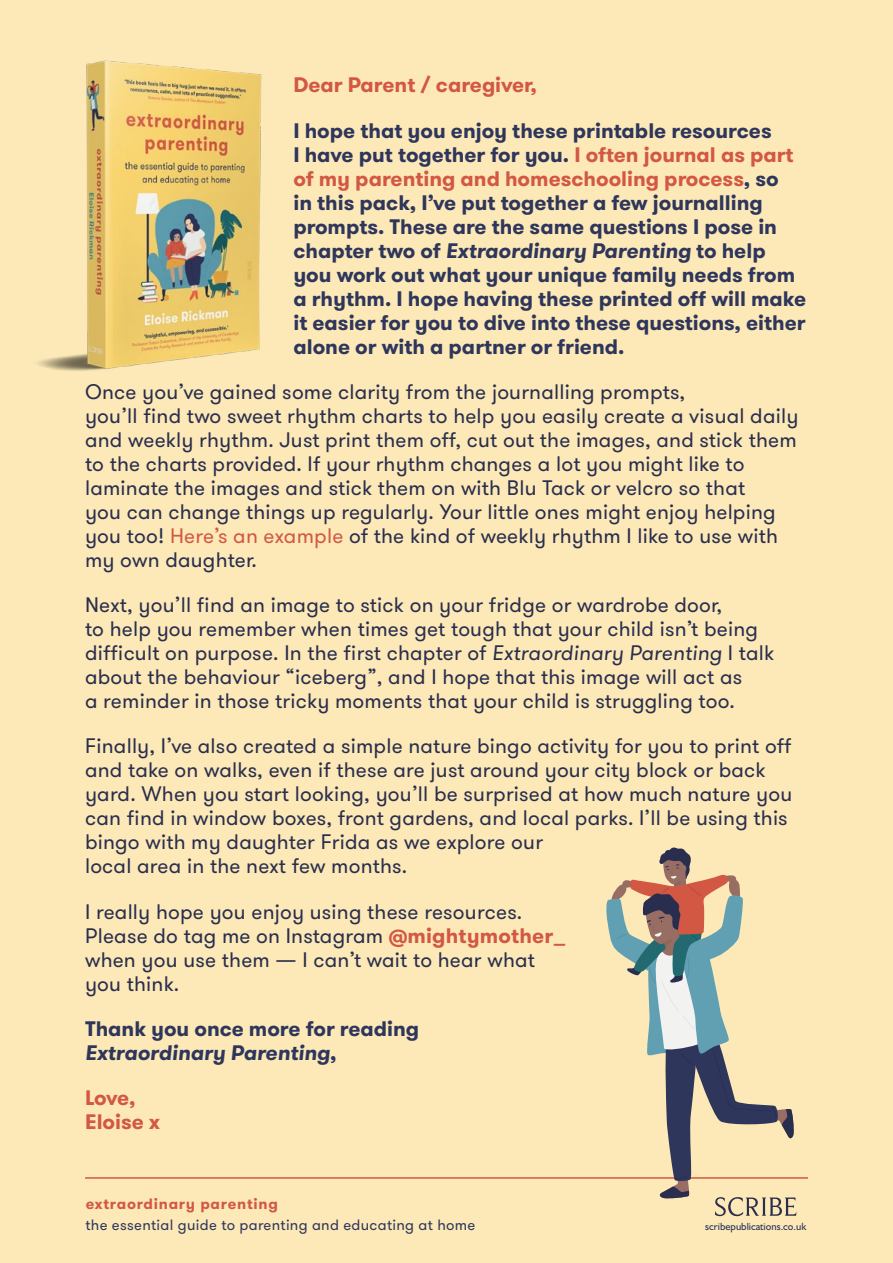
<style>
.page{position:relative;width:893px;height:1263px;background:#fce9b7}
.page>*{position:absolute;margin:0;border:0;box-sizing:border-box;transform-origin:0 0}
.Blurb_2{font:21px/24px "GT Walsheim";letter-spacing:.01em;color:#2a2e4e}
.Quote_front{font:700 21px/24px "GT Walsheim";color:#2f365c}
.Blurb_1{font:700 21px/24px "GT Walsheim";color:#d25844}
.t1{font:15px "GT Walsheim";letter-spacing:.02em;color:#2f365c}
.t2{font:700 15px "GT Walsheim";letter-spacing:.05em;color:#d25844}
.t3{font:10.5px "Humanist 521 BT";color:#2f365c}
.s1{color:#d25844}
.s2{font-style:italic}
.s3{font-weight:700;color:#d25844}
</style>
<div class="page">
<hr style="left:85px;top:1177px;width:723px;height:2px;background:#d25844">
<img style="left:38px;top:60px;width:224px;height:311px">
<svg style="left:606px;top:847px;width:191px;height:369px"></svg>
<p class="Blurb_1" style="left:293px;top:73px;width:245px">Dear Parent / caregiver,</p>
<p class="Quote_front" style="left:293px;top:118px;width:514px">I hope that you enjoy these printable resources<br>I have put together for you. <span class="s1">I often journal as part of my parenting and homeschooling process</span>, so<br>in this pack, I’ve put together a few journalling prompts. These are the same questions I pose in chapter two of <span class="s2">Extraordinary Parenting</span> to help you work out what your unique family needs from a rhythm. I hope having these printed off will make it easier for you to dive into these questions, either alone or with a partner or friend.</p>
<p class="Blurb_2" style="left:85px;top:380px;width:715px">Once you’ve gained some clarity from the journalling prompts,<br>you’ll find two sweet rhythm charts to help you easily create a visual daily and weekly rhythm. Just print them off, cut out the images, and stick them to the charts provided. If your rhythm changes a lot you might like to laminate the images and stick them on with Blu Tack or velcro so that<br>you can change things up regularly. Your little ones might enjoy helping you too! <span class="s1">Here’s an example</span> of the kind of weekly rhythm I like to use with my own daughter.</p>
<p class="Blurb_2" style="left:85px;top:593px;width:691px">Next, you’ll find an image to stick on your fridge or wardrobe door,<br>to help you remember when times get tough that your child isn’t being difficult on purpose. In the first chapter of <span class="s2">Extraordinary Parenting</span> I talk about the behaviour “iceberg”, and I hope that this image will act as<br>a reminder in those tricky moments that your child is struggling too.</p>
<p class="Blurb_2" style="left:85px;top:735px;width:709px">Finally, I’ve also created a simple nature bingo activity for you to print off and take on walks, even if these are just around your city block or back yard. When you start looking, you’ll be surprised at how much nature you can find in window boxes, front gardens, and local parks. I’ll be using this bingo with my daughter Frida as we explore our<br>local area in the next few months.</p>
<p class="Blurb_2" style="left:85px;top:900px;width:482px">I really hope you enjoy using these resources.<br>Please do tag me on Instagram <span class="s3">@mightymother_ </span>when you use them — I can’t wait to hear what you think.</p>
<p class="Quote_front" style="left:85px;top:1017px;width:336px">Thank you once more for reading<br><span class="s2">Extraordinary Parenting</span>,</p>
<p class="Blurb_1" style="left:85px;top:1086px;width:76px">Love,<br>Eloise x</p>
<p class="t2" style="left:86px;top:1193px;width:194px">extraordinary parenting</p>
<p class="t1" style="left:86px;top:1215px;width:391px">the essential guide to parenting and educating at home</p>
<p class="t3" style="left:705px;top:1219px;width:103px">scribepublications.co.uk</p>
</div>
